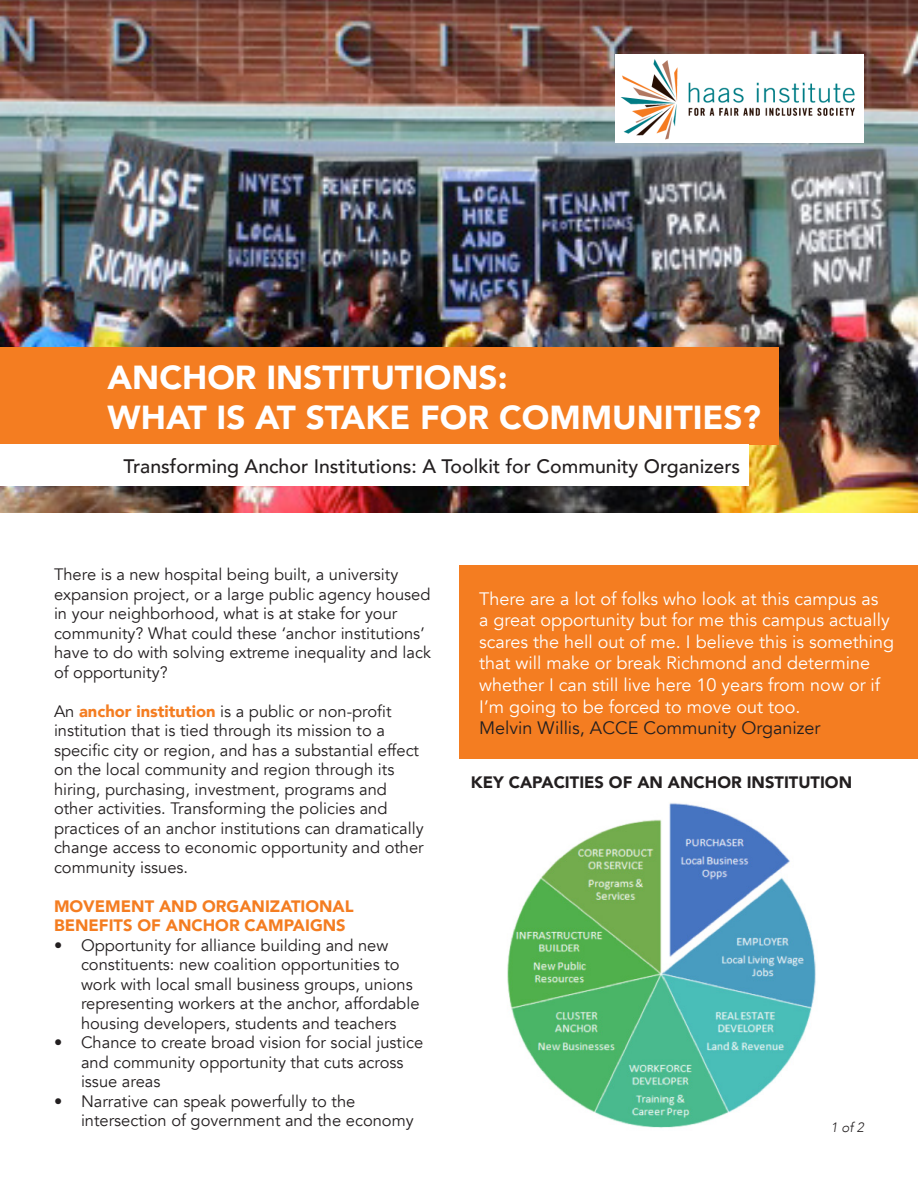
<style>
.page{position:relative;width:918px;height:1188px;background:#fff}
.page>*{position:absolute;margin:0;border:0;box-sizing:border-box;transform-origin:0 0}
.t1{font:900 33.3px "Avenir";color:#fff}
.t2{font:500 19.5px "Avenir";color:#231f20}
.Paragraph_Style_1{font:18px/21.6px "Avenir";color:#fff}
.Paragraph_Style_1-2{font:18px "Avenir";color:#231f20}
.Paragraph_Style_1-3{font:16.5px/19.5px "Avenir";color:#231f20}
.Paragraph_Style_1-4{font:900 16.5px/19.5px "Avenir";color:#f47d21}
.Paragraph_Style_1-5{font:900 16.5px "Avenir";color:#231f20}
.t3{font:italic 300 13.5px "Avenir";color:#231f20}
.s1{font-weight:900;color:#f47d21}
</style>
<div class="page">
<img style="left:0;top:0;width:918px;height:513px">
<img style="left:507px;top:803px;width:309px;height:325px">
<div style="left:0;top:347px;width:779px;height:98px;background:#f47d21"></div>
<div style="left:0;top:445px;width:748px;height:41px;background:#fff"></div>
<div style="left:459px;top:565px;width:459px;height:193px;background:#f47d21"></div>
<img style="left:616px;top:54px;width:248px;height:88px">
<p class="t1" style="left:108px;top:349px;width:401px">ANCHOR INSTITUTIONS:</p>
<p class="t1" style="left:108px;top:389px;width:655px">WHAT IS AT STAKE FOR COMMUNITIES?</p>
<p class="t2" style="left:124px;top:449px;width:618px">Transforming Anchor Institutions: A Toolkit for Community Organizers</p>
<p class="Paragraph_Style_1-3" style="left:54px;top:565px;width:379px">There is a new hospital being built, a university expansion project, or a large public agency housed in your neighborhood, what is at stake for your community? What could these ‘anchor institutions’ have to do with solving extreme inequality and lack of opportunity?</p>
<p class="Paragraph_Style_1-3" style="left:54px;top:702px;width:371px">An <span class="s1">anchor institution</span> is a public or non-profit institution that is tied through its mission to a specific city or region, and has a substantial effect on the local community and region through its hiring, purchasing, investment, programs and other activities. Transforming the policies and practices of an anchor institutions can dramatically change access to economic opportunity and other community issues.</p>
<p class="Paragraph_Style_1-4" style="left:54px;top:896px;width:301px">MOVEMENT AND ORGANIZATIONAL<br>BENEFITS OF ANCHOR CAMPAIGNS</p>
<p class="Paragraph_Style_1-3" style="left:81px;top:936px;width:340px;text-indent:-27px">• Opportunity for alliance building and new constituents: new coalition opportunities to work with local small business groups, unions representing workers at the anchor, affordable housing developers, students and teachers</p>
<p class="Paragraph_Style_1-3" style="left:81px;top:1033px;width:344px;text-indent:-27px">• Chance to create broad vision for social justice and community opportunity that cuts across issue areas</p>
<p class="Paragraph_Style_1-3" style="left:81px;top:1092px;width:334px;text-indent:-27px">• Narrative can speak powerfully to the intersection of government and the economy</p>
<p class="Paragraph_Style_1" style="left:479px;top:588px;width:416px">There are a lot of folks who look at this campus as<br>a great opportunity but for me this campus actually scares the hell out of me. I believe this is something that will make or break Richmond and determine whether I can still live here 10 years from now or if I’m going to be forced to move out too.</p>
<p class="Paragraph_Style_1-2" style="left:479px;top:717px;width:343px">Melvin Willis, ACCE Community Organizer</p>
<p class="Paragraph_Style_1-5" style="left:471px;top:768px;width:383px">KEY CAPACITIES OF AN ANCHOR INSTITUTION</p>
<p class="t3" style="left:831px;top:1119px;width:35px">1 of 2</p>
</div>
